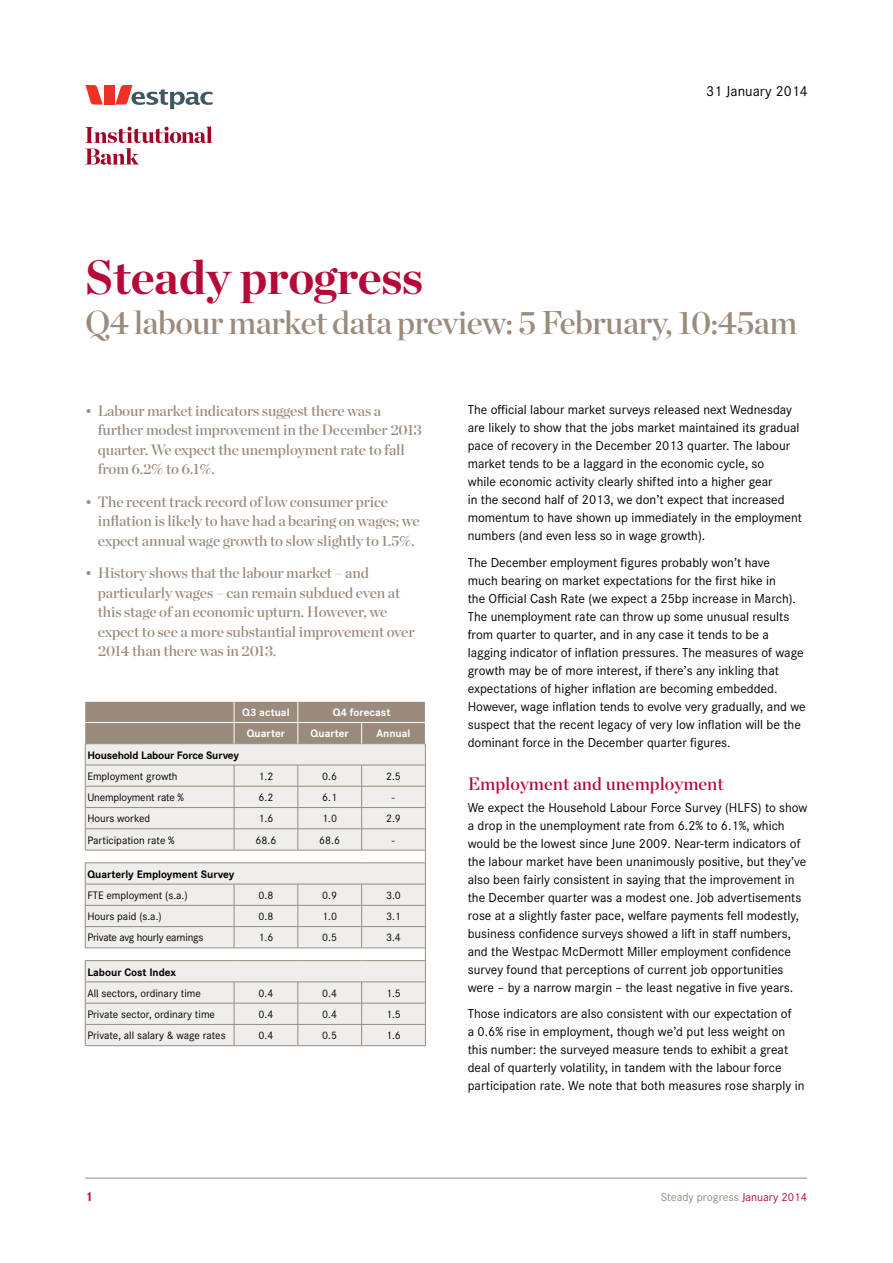
<style>
.page{position:relative;width:893px;height:1263px;background:#fff}
.page>*{position:absolute;margin:0;border:0;box-sizing:border-box;transform-origin:0 0}
.t1{font:700 48px "Chronicle Display";letter-spacing:-.005em;color:#b50938}
.t2{font:33px "Chronicle Display Semi";letter-spacing:-.02em;color:#9a8b7d}
.t3{font:18px "Chronicle Display Semi";color:#b50938}
.t4{font:15px/19.5px "Chronicle Display Semi";letter-spacing:-.01em;color:#9a8b7d}
.t5{font:15px "Corporate S";color:#000}
.t6{font:13.5px/18px "Corporate S";color:#000}
.t7{font:700 13.5px "Corporate S";color:#b50938}
.t8{font:12px "Corporate S";color:#9a8b7d}
.t9{font:11.25px "Corporate S";color:#000}
.t10{font:700 11.25px "Corporate S";letter-spacing:-.005em;color:#000}
.t11{font:700 11.25px "Corporate S";color:#fff}
.t12{font:11.25px "Corporate S";letter-spacing:-.02em;color:#000}
.s1{color:#b50938}
</style>
<div class="page">
<svg style="left:85px;top:127px;width:128px;height:38px"></svg>
<svg style="left:85px;top:85px;width:18px;height:20px"></svg>
<div style="left:104px;top:85px;width:10px;height:20px;background:#ee3124"></div>
<svg style="left:115px;top:85px;width:98px;height:24px"></svg>
<hr style="left:85px;top:1178px;width:722px;height:1px;background:#9a8b7d">
<hr style="left:85px;top:1045px;width:149px;height:1px;background:#9a8b7d">
<hr style="left:234px;top:1045px;width:64px;height:1px;background:#9a8b7d">
<hr style="left:298px;top:1045px;width:64px;height:1px;background:#9a8b7d">
<hr style="left:362px;top:1045px;width:64px;height:1px;background:#9a8b7d">
<svg style="left:85px;top:701px;width:341px;height:344px;background:#e2deda"></svg>
<p class="t5" style="left:706px;top:83px;width:103px">31 January 2014</p>
<h1 class="t1" style="left:85px;top:247px;width:340px">Steady progress</h1>
<h2 class="t2" style="left:85px;top:302px;width:714px">Q4 labour market data preview: 5 February, 10:45am</h2>
<p class="t4" style="left:98px;top:401px;width:326px;text-indent:-13px">• Labour market indicators suggest there was a further modest improvement in the December 2013 quarter. We expect the unemployment rate to fall from 6.2% to 6.1%.</p>
<p class="t4" style="left:98px;top:492px;width:323px;text-indent:-13px">• The recent track record of low consumer price inflation is likely to have had a bearing on wages; we expect annual wage growth to slow slightly to 1.5%.</p>
<p class="t4" style="left:98px;top:563px;width:318px;text-indent:-13px">• History shows that the labour market – and particularly wages – can remain subdued even at this stage of an economic upturn. However, we expect to see a more substantial improvement over 2014 than there was in 2013.</p>
<p class="t11" style="left:242px;top:706px;width:49px">Q3 actual</p>
<p class="t11" style="left:333px;top:706px;width:59px">Q4 forecast</p>
<p class="t11" style="left:247px;top:727px;width:40px">Quarter</p>
<p class="t11" style="left:311px;top:727px;width:40px">Quarter</p>
<p class="t11" style="left:376px;top:727px;width:36px">Annual</p>
<p class="t10" style="left:87px;top:748px;width:153px">Household Labour Force Survey</p>
<p class="t9" style="left:87px;top:770px;width:92px">Employment growth</p>
<p class="t9" style="left:259px;top:770px;width:16px">1.2</p>
<p class="t9" style="left:322px;top:770px;width:16px">0.6</p>
<p class="t9" style="left:386px;top:770px;width:16px">2.5</p>
<p class="t9" style="left:87px;top:791px;width:98px">Unemployment rate %</p>
<p class="t9" style="left:259px;top:791px;width:16px">6.2</p>
<p class="t9" style="left:322px;top:791px;width:16px">6.1</p>
<p class="t9" style="left:392px;top:791px;width:5px">-</p>
<p class="t9" style="left:87px;top:812px;width:64px">Hours worked</p>
<p class="t9" style="left:259px;top:812px;width:16px">1.6</p>
<p class="t9" style="left:322px;top:812px;width:16px">1.0</p>
<p class="t9" style="left:386px;top:812px;width:16px">2.9</p>
<p class="t9" style="left:87px;top:833px;width:89px">Participation rate %</p>
<p class="t9" style="left:256px;top:833px;width:22px">68.6</p>
<p class="t9" style="left:319px;top:833px;width:22px">68.6</p>
<p class="t9" style="left:392px;top:833px;width:5px">-</p>
<p class="t10" style="left:87px;top:867px;width:149px">Quarterly Employment Survey</p>
<p class="t9" style="left:87px;top:889px;width:102px">FTE employment (s.a.)</p>
<p class="t9" style="left:258px;top:889px;width:16px">0.8</p>
<p class="t9" style="left:322px;top:889px;width:16px">0.9</p>
<p class="t9" style="left:386px;top:889px;width:16px">3.0</p>
<p class="t9" style="left:87px;top:910px;width:76px">Hours paid (s.a.)</p>
<p class="t9" style="left:258px;top:910px;width:16px">0.8</p>
<p class="t9" style="left:322px;top:910px;width:16px">1.0</p>
<p class="t9" style="left:386px;top:910px;width:16px">3.1</p>
<p class="t12" style="left:87px;top:931px;width:117px">Private avg hourly earnings</p>
<p class="t9" style="left:258px;top:931px;width:16px">1.6</p>
<p class="t9" style="left:322px;top:931px;width:16px">0.5</p>
<p class="t9" style="left:386px;top:931px;width:16px">3.4</p>
<p class="t10" style="left:87px;top:965px;width:90px">Labour Cost Index</p>
<p class="t9" style="left:87px;top:986px;width:115px">All sectors, ordinary time</p>
<p class="t9" style="left:258px;top:986px;width:16px">0.4</p>
<p class="t9" style="left:322px;top:986px;width:16px">0.4</p>
<p class="t9" style="left:386px;top:986px;width:16px">1.5</p>
<p class="t9" style="left:87px;top:1008px;width:129px">Private sector, ordinary time</p>
<p class="t9" style="left:258px;top:1008px;width:16px">0.4</p>
<p class="t9" style="left:322px;top:1008px;width:16px">0.4</p>
<p class="t9" style="left:386px;top:1008px;width:16px">1.5</p>
<p class="t9" style="left:87px;top:1029px;width:140px">Private, all salary &amp; wage rates</p>
<p class="t9" style="left:258px;top:1029px;width:16px">0.4</p>
<p class="t9" style="left:322px;top:1029px;width:16px">0.5</p>
<p class="t9" style="left:386px;top:1029px;width:16px">1.6</p>
<p class="t6" style="left:468px;top:401px;width:336px">The official labour market surveys released next Wednesday are likely to show that the jobs market maintained its gradual pace of recovery in the December 2013 quarter. The labour market tends to be a laggard in the economic cycle, so<br>while economic activity clearly shifted into a higher gear<br>in the second half of 2013, we don’t expect that increased momentum to have shown up immediately in the employment numbers (and even less so in wage growth).</p>
<p class="t6" style="left:468px;top:553px;width:339px">The December employment figures probably won’t have<br>much bearing on market expectations for the first hike in<br>the Official Cash Rate (we expect a 25bp increase in March).<br>The unemployment rate can throw up some unusual results from quarter to quarter, and in any case it tends to be a lagging indicator of inflation pressures. The measures of wage growth may be of more interest, if there’s any inkling that expectations of higher inflation are becoming embedded.<br>However, wage inflation tends to evolve very gradually, and we suspect that the recent legacy of very low inflation will be the dominant force in the December quarter figures.</p>
<h3 class="t3" style="left:468px;top:772px;width:258px">Employment and unemployment</h3>
<p class="t6" style="left:468px;top:798px;width:341px">We expect the Household Labour Force Survey (HLFS) to show a drop in the unemployment rate from 6.2% to 6.1%, which would be the lowest since June 2009. Near-term indicators of the labour market have been unanimously positive, but they’ve also been fairly consistent in saying that the improvement in the December quarter was a modest one. Job advertisements rose at a slightly faster pace, welfare payments fell modestly, business confidence surveys showed a lift in staff numbers, and the Westpac McDermott Miller employment confidence survey found that perceptions of current job opportunities were – by a narrow margin – the least negative in five years.</p>
<p class="t6" style="left:468px;top:1005px;width:338px">Those indicators are also consistent with our expectation of<br>a 0.6% rise in employment, though we’d put less weight on this number: the surveyed measure tends to exhibit a great deal of quarterly volatility, in tandem with the labour force participation rate. We note that both measures rose sharply in</p>
<p class="t7" style="left:85px;top:1188px;width:9px">1</p>
<p class="t8" style="left:661px;top:1190px;width:148px">Steady progress <span class="s1">January 2014</span></p>
</div>
